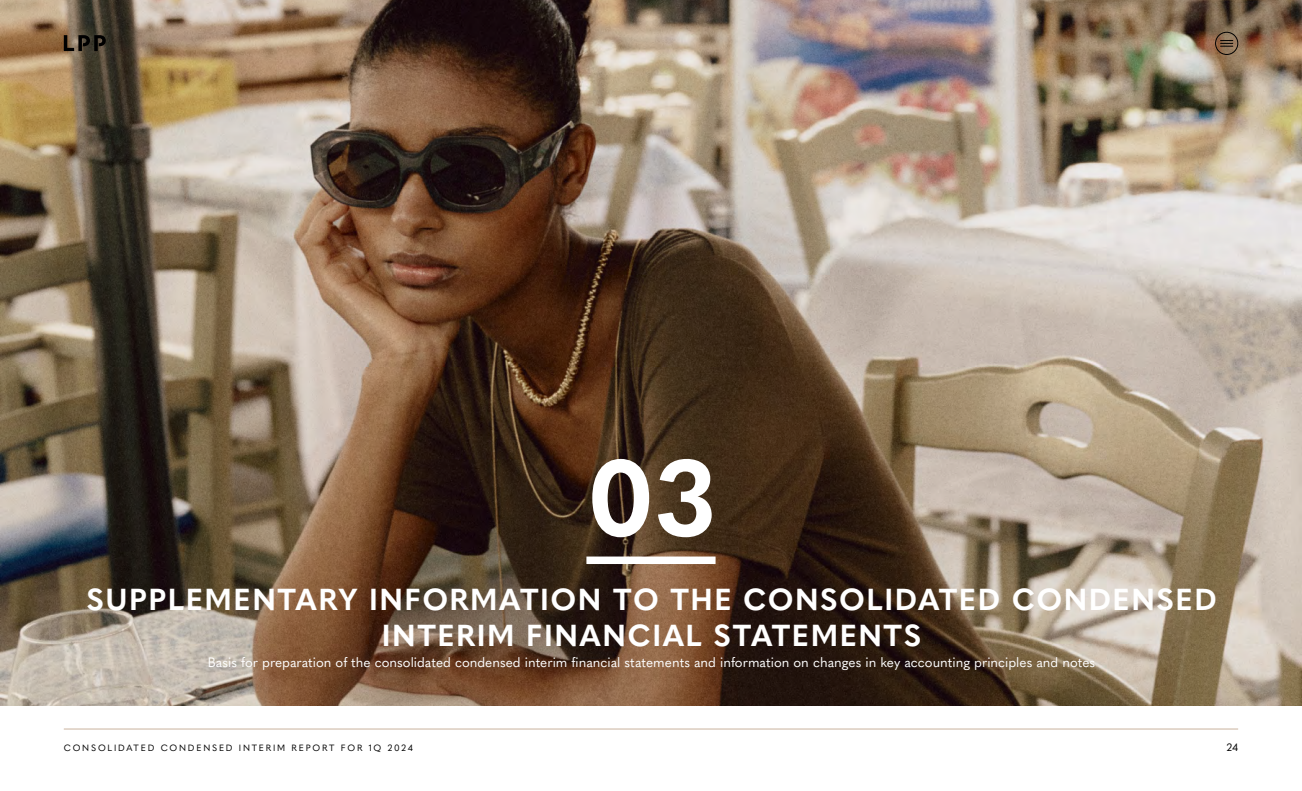
<style>
.page{position:relative;width:1302px;height:791px;background:#fff}
.page>*{position:absolute;margin:0;border:0;box-sizing:border-box;transform-origin:0 0}
.t1{font:700 105px "Quasimoda";color:#fff}
.t2{font:700 30px/36px "Quasimoda";letter-spacing:.05em;color:#fff;text-align:center}
.t3{font:13.5px "Quasimoda";color:#fff}
.t4{font:10.5px "Quasimoda";color:#000}
.t5{font:9px "Quasimoda";letter-spacing:.2em;color:#000}
</style>
<div class="page">
<hr style="left:64px;top:729px;width:1173px;height:1px;background:#c9b29e">
<img style="left:0;top:0;width:1301px;height:706px">
<div style="left:586px;top:556px;width:129px;height:8px;background:#fff"></div>
<svg style="left:64px;top:35px;width:42px;height:16px"></svg>
<svg style="left:1220px;top:40px;width:12px;height:7px"></svg>
<div style="left:1214px;top:32px;width:23px;height:23px;border:1px solid #000;border-radius:50%"></div>
<h1 class="t1" style="left:586px;top:417px;width:131px">03</h1>
<h2 class="t2" style="left:86px;top:579px;width:1131px">SUPPLEMENTARY INFORMATION TO THE CONSOLIDATED CONDENSED<br>INTERIM FINANCIAL STATEMENTS</h2>
<p class="t3" style="left:208px;top:651px;width:888px">Basis for preparation of the consolidated condensed interim financial statements and information on changes in key accounting principles and notes</p>
<p class="t5" style="left:64px;top:741px;width:350px">CONSOLIDATED CONDENSED INTERIM REPORT FOR 1Q 2024</p>
<p class="t4" style="left:1226px;top:739px;width:13px">24</p>
</div>
